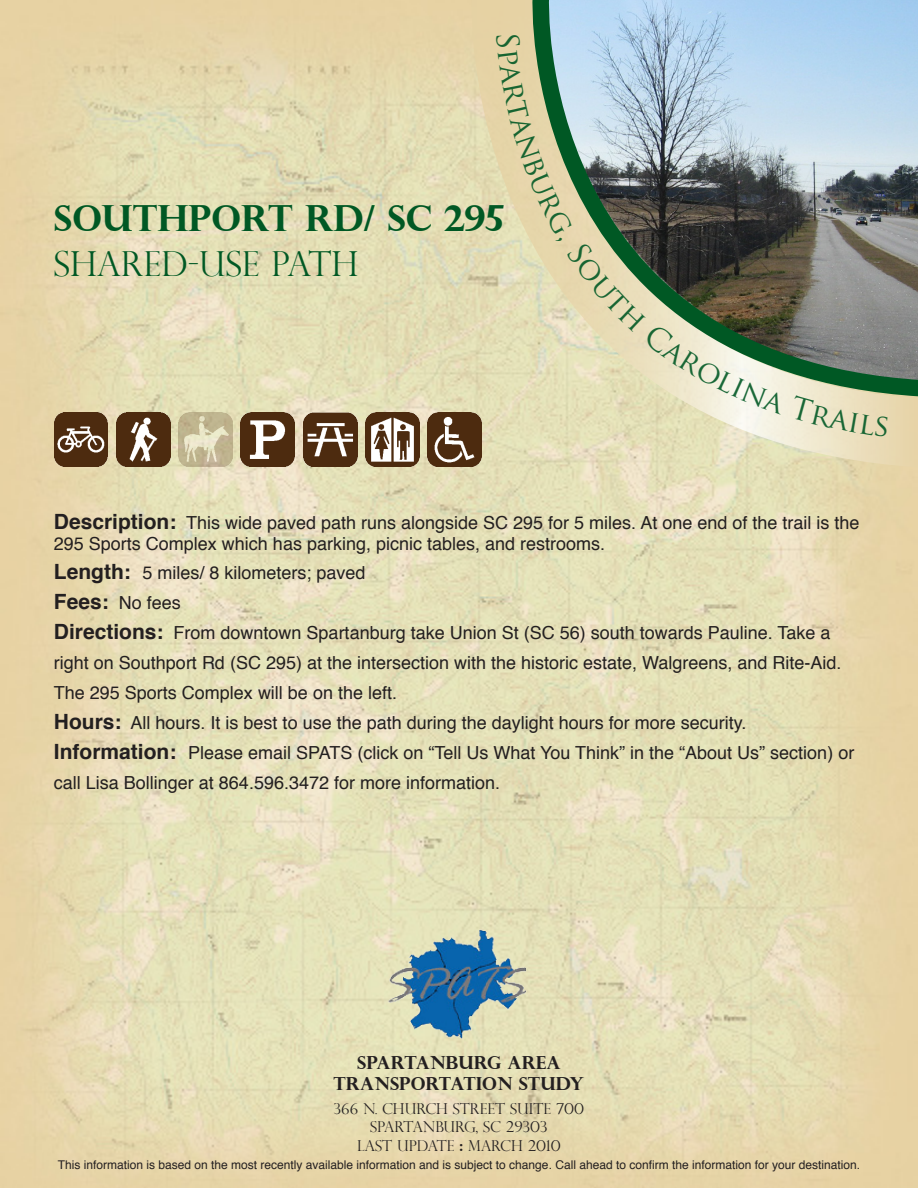
<style>
.page{position:relative;width:918px;height:1188px;background:#fff}
.page>*{position:absolute;margin:0;border:0;box-sizing:border-box;transform-origin:0 0}
.t1{font:700 36px "Perpetua Titling";color:#005824}
.t2{font:300 34.5px "Perpetua Titling";color:#005824}
.t3{font:18px/30px "Helvetica";color:#231f20}
.t4{font:700 18px/21.6px "Perpetua Titling";color:#231f20;text-align:center}
.t5{font:300 15px/18px "Perpetua Titling";color:#231f20;text-align:center}
.t6{font:12px "Helvetica";color:#231f20}
.s1{font-weight:700;font-size:21px}
.s2{font-weight:700}
</style>
<div class="page">
<img style="left:0;top:1px;width:918px;height:1187px">
<img style="left:54px;top:412px;width:54px;height:54px">
<img style="left:116px;top:412px;width:54px;height:54px">
<img style="left:241px;top:412px;width:54px;height:54px">
<img style="left:303px;top:412px;width:54px;height:54px">
<img style="left:366px;top:412px;width:54px;height:54px">
<img style="left:428px;top:412px;width:42px;height:54px">
<img style="left:179px;top:412px;width:54px;height:54px">
<img style="left:385px;top:923px;width:148px;height:119px">
<svg style="left:470px;top:0;width:448px;height:467px;background:#e1d7b1"></svg>
<svg style="left:524px;top:0;width:394px;height:406px;background:#9cb6c5"></svg>
<svg style="left:496px;top:34px;width:392px;height:403px;background:#a8afa2"></svg>
<p class="t1" style="left:54px;top:195px;width:452px">SOUTHPORT RD/ SC 295</p>
<p class="t2" style="left:54px;top:242px;width:306px">SHARED-USE PATH</p>
<p class="t3" style="left:54px;top:512px;width:807px;line-height:21.6px"><span class="s1">Description:</span> This wide paved path runs alongside SC 295 for 5 miles. At one end of the trail is the<br>295 Sports Complex which has parking, picnic tables, and restrooms.</p>
<p class="t3" style="left:54px;top:558px;width:313px"><span class="s1">Length:</span> 5 miles/ 8 kilometers; paved</p>
<p class="t3" style="left:54px;top:588px;width:128px"><span class="s1">Fees:</span> No fees</p>
<p class="t3" style="left:54px;top:618px;width:789px"><span class="s1">Directions:</span> From downtown Spartanburg take Union St (SC 56) south towards Pauline. Take a right on Southport Rd (SC 295) at the intersection with the historic estate, Walgreens, and Rite-Aid.<br>The 295 Sports Complex will be on the left.</p>
<p class="t3" style="left:54px;top:708px;width:694px"><span class="s1">Hours:</span> All hours. It is best to use the path during the daylight hours for more security.</p>
<p class="t3" style="left:54px;top:738px;width:802px"><span class="s1">Information:</span> Please email SPATS (click on “Tell Us What You Think” in the “About Us” section) or call Lisa Bollinger at 864.596.3472 for more information.</p>
<p class="t4" style="left:334px;top:1051px;width:252px">SPARTANBURG AREA<br>TRANSPORTATION STUDY</p>
<p class="t5" style="left:334px;top:1100px;width:252px">366 N. CHURCH STREET SUITE 700<br>SPARTANBURG, SC 29303</p>
<p class="t6" style="left:58px;top:1156px;width:804px">This information is based on the most recently available information and is subject to change. Call ahead to confirm the information for your destination.</p>
<p class="t5" style="left:357px;top:1137px;width:205px">LAST UPDATE <span class="s2">:</span> MARCH 2010</p>
</div>
